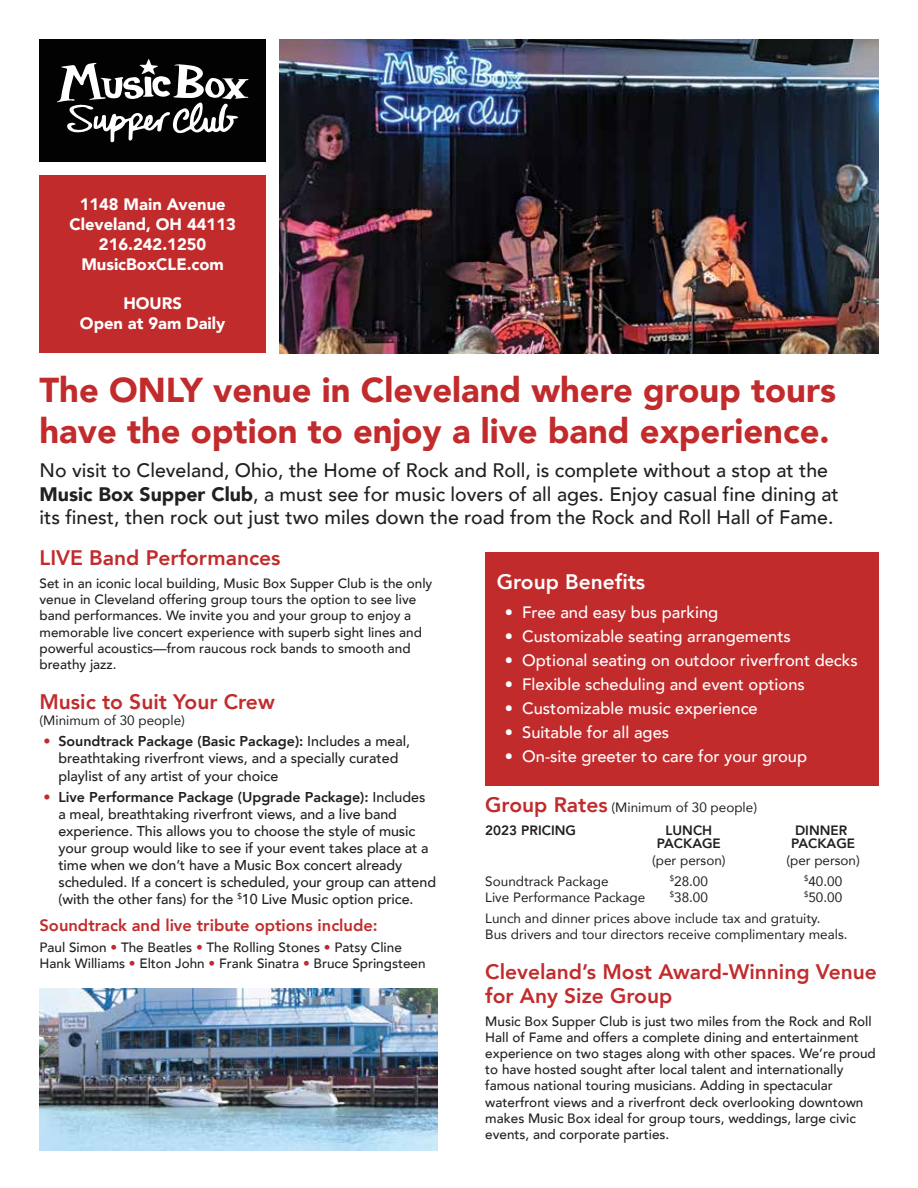
<style>
.page{position:relative;width:918px;height:1188px;background:#fff}
.page>*{position:absolute;margin:0;border:0;box-sizing:border-box;transform-origin:0 0}
.t1{font:900 34.5px/41.4px "Avenir";color:#c22b2c}
.t2{font:800 21px/24px "Avenir";color:#c22b2c}
.t3{font:800 21px "Avenir";color:#fff}
.t4{font:500 19.5px/23.4px "Avenir";color:#231f20}
.t5{font:500 16.5px "Avenir";color:#fff}
.t6{font:900 16.5px/19.8px "Avenir";color:#fff;text-align:center}
.t7{font:800 16.5px "Avenir";color:#c22b2c}
.t8{font:500 14.25px/17.1px "Avenir";letter-spacing:-.005em;color:#231f20}
.t9{font:500 13.5px/16.2px "Avenir";color:#231f20}
.t10{font:13.5px/22.5px "Avenir";color:#231f20}
.t11{font:800 13.5px "Avenir";color:#231f20}
.s1{font-weight:900}
.s2{color:#c22b2c}
.s3{font-weight:800}
.s4{font-weight:800;font-size:21px;color:#c22b2c}
</style>
<div class="page">
<div style="left:39px;top:39px;width:227px;height:123px;background:#030202"></div>
<div style="left:39px;top:176px;width:227px;height:177px;background:#c22b2c"></div>
<svg style="left:57px;top:59px;width:191px;height:83px"></svg>
<img style="left:279px;top:39px;width:599px;height:314px">
<div style="left:485px;top:552px;width:394px;height:234px;background:#c22b2c"></div>
<img style="left:39px;top:989px;width:399px;height:161px">
<p class="t6" style="left:69px;top:194px;width:168px">1148 Main Avenue<br>Cleveland, OH 44113<br>216.242.1250<br>MusicBoxCLE.com</p>
<p class="t6" style="left:80px;top:293px;width:147px">HOURS<br>Open at 9am Daily</p>
<h1 class="t1" style="left:39px;top:368px;width:798px">The ONLY venue in Cleveland where group tours have the option to enjoy a live band experience.</h1>
<p class="t4" style="left:39px;top:458px;width:801px">No visit to Cleveland, Ohio, the Home of Rock and Roll, is complete without a stop at the<br><span class="s1">Music Box Supper Club</span>, a must see for music lovers of all ages. Enjoy casual fine dining at its finest, then rock out just two miles down the road from the Rock and Roll Hall of Fame.</p>
<h2 class="t2" style="left:39px;top:545px;width:243px">LIVE Band Performances</h2>
<p class="t9" style="left:39px;top:574px;width:394px">Set in an iconic local building, Music Box Supper Club is the only venue in Cleveland offering group tours the option to see live band performances. We invite you and your group to enjoy a memorable live concert experience with superb sight lines and powerful acoustics—from raucous rock bands to smooth and breathy jazz.</p>
<h2 class="t2" style="left:39px;top:688px;width:237px">Music to Suit Your Crew</h2>
<p class="t10" style="left:39px;top:709px;width:147px">(Minimum of 30 people)</p>
<p class="t8" style="left:58px;top:732px;width:353px;text-indent:-15px"><span class="s2">•</span> <span class="s3">Soundtrack Package (Basic Package):</span> Includes a meal, breathtaking riverfront views, and a specially curated playlist of any artist of your choice</p>
<p class="t8" style="left:58px;top:787px;width:379px;text-indent:-15px"><span class="s2">•</span> <span class="s3">Live Performance Package (Upgrade Package):</span> Includes a meal, breathtaking riverfront views, and a live band experience. This allows you to choose the style of music your group would like to see if your event takes place at a time when we don’t have a Music Box concert already scheduled. If a concert is scheduled, your group can attend (with the other fans) for the <sup>$</sup>10 Live Music option price.</p>
<p class="t7" style="left:39px;top:910px;width:340px">Soundtrack and live tribute options include:</p>
<p class="t9" style="left:39px;top:938px;width:388px">Paul Simon <span class="s2">•</span> The Beatles <span class="s2">•</span> The Rolling Stones <span class="s2">•</span> Patsy Cline<br>Hank Williams <span class="s2">•</span> Elton John <span class="s2">•</span> Frank Sinatra <span class="s2">•</span> Bruce Springsteen</p>
<h2 class="t3" style="left:497px;top:563px;width:150px">Group Benefits</h2>
<p class="t5" style="left:505px;top:598px;width:215px">• Free and easy bus parking</p>
<p class="t5" style="left:505px;top:622px;width:288px">• Customizable seating arrangements</p>
<p class="t5" style="left:505px;top:646px;width:355px">• Optional seating on outdoor riverfront decks</p>
<p class="t5" style="left:505px;top:670px;width:302px">• Flexible scheduling and event options</p>
<p class="t5" style="left:505px;top:694px;width:255px">• Customizable music experience</p>
<p class="t5" style="left:505px;top:718px;width:166px">• Suitable for all ages</p>
<p class="t5" style="left:505px;top:742px;width:304px">• On-site greeter to care for your group</p>
<p class="t10" style="left:485px;top:796px;width:273px"><span class="s4">Group Rates</span> (Minimum of 30 people)<br><span class="s3">2023 PRICING</span></p>
<p class="t11" style="left:666px;top:818px;width:48px">LUNCH</p>
<p class="t11" style="left:795px;top:818px;width:54px">DINNER</p>
<p class="t11" style="left:657px;top:831px;width:65px">PACKAGE</p>
<p class="t11" style="left:791px;top:831px;width:65px">PACKAGE</p>
<p class="t10" style="left:652px;top:848px;width:75px">(per person)</p>
<p class="t10" style="left:786px;top:848px;width:75px">(per person)</p>
<p class="t10" style="left:485px;top:869px;width:125px">Soundtrack Package</p>
<p class="t10" style="left:670px;top:869px;width:40px"><sup>$</sup>28.00</p>
<p class="t10" style="left:804px;top:869px;width:40px"><sup>$</sup>40.00</p>
<p class="t10" style="left:485px;top:885px;width:161px">Live Performance Package</p>
<p class="t10" style="left:670px;top:885px;width:40px"><sup>$</sup>38.00</p>
<p class="t10" style="left:485px;top:886px;width:358px;line-height:21px;text-indent:319px"><sup>$</sup>50.00<br>Lunch and dinner prices above include tax and gratuity.</p>
<p class="t10" style="left:485px;top:923px;width:364px">Bus drivers and tour directors receive complimentary meals.</p>
<h2 class="t2" style="left:485px;top:958px;width:393px">Cleveland’s Most Award-Winning Venue for Any Size Group</h2>
<p class="t9" style="left:485px;top:1012px;width:392px">Music Box Supper Club is just two miles from the Rock and Roll Hall of Fame and offers a complete dining and entertainment experience on two stages along with other spaces. We’re proud to have hosted sought after local talent and internationally famous national touring musicians. Adding in spectacular waterfront views and a riverfront deck overlooking downtown makes Music Box ideal for group tours, weddings, large civic events, and corporate parties.</p>
</div>
